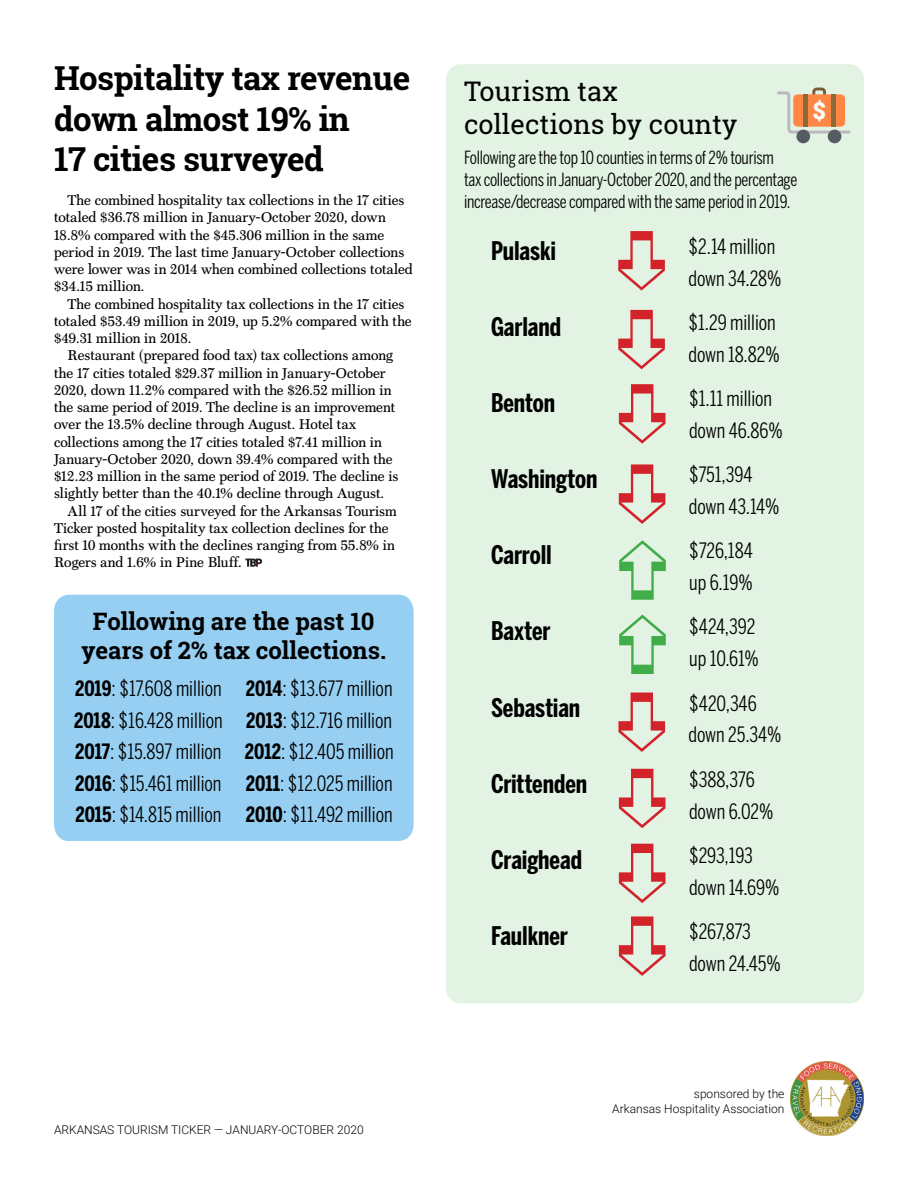
<style>
.page{position:relative;width:918px;height:1188px;background:#fff}
.page>*{position:absolute;margin:0;border:0;box-sizing:border-box;transform-origin:0 0}
.t1{font:77.4px "Zapf Dingbats ITC";color:#d2232a}
.t2{font:700 33px/40.5px "Roboto Slab";letter-spacing:-.015em;color:#000}
.t3{font:27px/32.4px "Roboto Slab";color:#000}
.t4{font:700 25.5px "Benton Sans Comp";letter-spacing:-.005em;color:#000}
.t5{font:700 24px/28.5px "Roboto Slab";color:#000;text-align:center}
.t6{font:900 23.55px "Roboto";color:#fff}
.t7{font:21px/32px "Benton Sans Comp";color:#000}
.t8{font:18px/21.6px "Benton Sans Comp";letter-spacing:-.015em;color:#000}
.t9{font:14.25px/17.2px "Scotch FB Text";color:#000}
.t10{font:300 12px/14.4px "Roboto";color:#000;text-align:right}
.s1{font-weight:700}
</style>
<div class="page">
<img style="left:790px;top:1061px;width:74px;height:75px">
<svg style="left:245px;top:559px;width:17px;height:8px"></svg>
<div style="left:446px;top:64px;width:418px;height:939px;background:#e2f3e4;border-radius:15px"></div>
<div style="left:796px;top:130px;width:14px;height:13px;background:#545c61;border-radius:50%"></div>
<div style="left:828px;top:130px;width:13px;height:13px;background:#545c61;border-radius:50%"></div>
<svg style="left:777px;top:88px;width:73px;height:46px"></svg>
<div style="left:793px;top:94px;width:52px;height:33px;background:#ff8745;border-radius:4px"></div>
<hr style="left:803px;top:94px;width:4px;height:33px;background:#8c6938">
<div style="left:831px;top:94px;width:5px;height:33px;background:#8c6938"></div>
<div style="left:54px;top:595px;width:360px;height:246px;background:#96cff2"></div>
<h2 class="t2" style="left:54px;top:57px;width:358px">Hospitality tax revenue down almost 19% in<br>17 cities surveyed</h2>
<p class="t9" style="left:54px;top:192px;width:360px;text-indent:14px">The combined hospitality tax collections in the 17 cities totaled $36.78 million in January-October 2020, down 18.8% compared with the $45.306 million in the same period in 2019. The last time January-October collections were lower was in 2014 when combined collections totaled $34.15 million.</p>
<p class="t9" style="left:54px;top:295px;width:359px;text-indent:14px">The combined hospitality tax collections in the 17 cities totaled $53.49 million in 2019, up 5.2% compared with the $49.31 million in 2018.</p>
<p class="t9" style="left:54px;top:347px;width:346px;text-indent:14px">Restaurant (prepared food tax) tax collections among the 17 cities totaled $29.37 million in January-October 2020, down 11.2% compared with the $26.52 million in the same period of 2019. The decline is an improvement over the 13.5% decline through August. Hotel tax collections among the 17 cities totaled $7.41 million in January-October 2020, down 39.4% compared with the $12.23 million in the same period of 2019. The decline is slightly better than the 40.1% decline through August.</p>
<p class="t9" style="left:54px;top:502px;width:344px;text-indent:14px">All 17 of the cities surveyed for the Arkansas Tourism Ticker posted hospitality tax collection declines for the first 10 months with the declines ranging from 55.8% in Rogers and 1.6% in Pine Bluff.</p>
<h3 class="t5" style="left:81px;top:607px;width:306px">Following are the past 10 years of 2% tax collections.</h3>
<h3 class="t7" style="left:74px;top:673px;width:150px;line-height:31.5px;text-align:justify"><span class="s1">2019</span>: $17.608 million <span class="s1">2018</span>: $16.428 million <span class="s1">2017</span>: $15.897 million <span class="s1">2016</span>: $15.461 million <span class="s1">2015</span>: $14.815 million</h3>
<h3 class="t7" style="left:245px;top:673px;width:150px;line-height:31.5px;text-align:justify"><span class="s1">2014</span>: $13.677 million <span class="s1">2013</span>: $12.716 million <span class="s1">2012</span>: $12.405 million <span class="s1">2011</span>: $12.025 million <span class="s1">2010</span>: $11.492 million</h3>
<p class="t10" style="left:54px;top:1122px;width:311px">ARKANSAS TOURISM TICKER — JANUARY-OCTOBER 2020</p>
<h3 class="t3" style="left:464px;top:75px;width:275px">Tourism tax collections by county</h3>
<p class="t8" style="left:464px;top:147px;width:335px">Following are the top 10 counties in terms of 2% tourism<br>tax collections in January-October 2020, and the percentage increase/decrease compared with the same period in 2019.</p>
<h3 class="t4" style="left:491px;top:236px;width:66px">Pulaski</h3>
<h3 class="t7" style="left:688px;top:231px;width:95px">$2.14 million down 34.28%</h3>
<h3 class="t4" style="left:491px;top:312px;width:72px">Garland</h3>
<h3 class="t7" style="left:688px;top:307px;width:93px">$1.29 million down 18.82%</h3>
<h3 class="t4" style="left:491px;top:388px;width:66px">Benton</h3>
<h3 class="t7" style="left:689px;top:383px;width:95px">$1.11 million down 46.86%</h3>
<h3 class="t4" style="left:491px;top:464px;width:108px">Washington</h3>
<h3 class="t7" style="left:689px;top:459px;width:92px">$751,394 down 43.14%</h3>
<h3 class="t4" style="left:491px;top:540px;width:62px">Carroll</h3>
<h3 class="t7" style="left:689px;top:535px;width:65px">$726,184 up 6.19%</h3>
<h3 class="t4" style="left:491px;top:616px;width:61px">Baxter</h3>
<h3 class="t7" style="left:689px;top:611px;width:71px">$424,392 up 10.61%</h3>
<h3 class="t4" style="left:491px;top:692px;width:91px">Sebastian</h3>
<h3 class="t7" style="left:689px;top:687px;width:94px">$420,346 down 25.34%</h3>
<h3 class="t4" style="left:491px;top:768px;width:98px">Crittenden</h3>
<h3 class="t7" style="left:689px;top:763px;width:86px">$388,376 down 6.02%</h3>
<h3 class="t4" style="left:491px;top:845px;width:93px">Craighead</h3>
<h3 class="t7" style="left:689px;top:839px;width:92px">$293,193 down 14.69%</h3>
<h3 class="t4" style="left:491px;top:921px;width:78px">Faulkner</h3>
<h3 class="t7" style="left:689px;top:915px;width:93px">$267,873 down 24.45%</h3>
<h1 class="t1" style="left:678px;top:228px;width:300px;rotate:90deg">➪➪➪➪</h1>
<h1 class="t1" style="left:678px;top:690px;width:290px;rotate:90deg">➪➪➪➪</h1>
<h3 class="t6" style="left:812px;top:95px;width:15px">$</h3>
<p class="t10" style="left:612px;top:1086px;width:174px">sponsored by the<br>Arkansas Hospitality Association</p>
</div>
